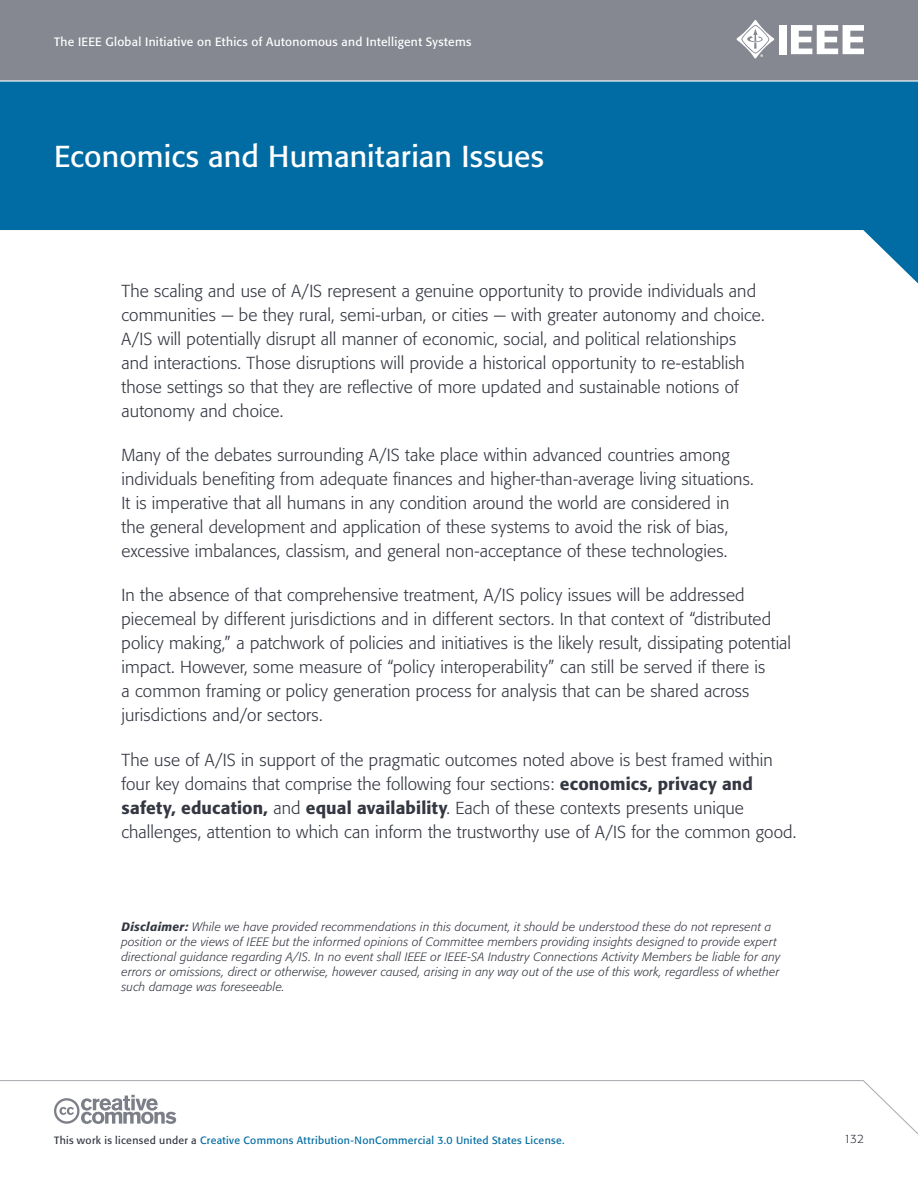
<style>
.page{position:relative;width:918px;height:1188px;background:#fff}
.page>*{position:absolute;margin:0;border:0;box-sizing:border-box;transform-origin:0 0}
.t1{font:30px "Formata";color:#fff}
.t2{font:300 17.25px/24px "Formata";letter-spacing:.005em;color:#343741}
.t3{font:italic 300 12px/15px "Formata";letter-spacing:.02em;color:#343741}
.t4{font:12px "Formata";letter-spacing:.025em;color:#fff}
.t5{font:300 12px "Formata";color:#343741}
.t6{font:10.5px "Formata";letter-spacing:.03em;color:#006ca3}
.s1{font-weight:500}
.s2{color:#343741}
</style>
<div class="page">
<div style="left:0;top:0;width:918px;height:81px;background:#868891"></div>
<svg style="left:0;top:82px;width:918px;height:201px;fill:#006ca3"></svg>
<svg style="left:0;top:1080px;width:918px;height:55px"></svg>
<hr style="left:0;top:80px;width:918px;height:2px;background:#fff">
<div style="left:779px;top:25px;width:8px;height:29px;background:#fff"></div>
<svg style="left:791px;top:25px;width:73px;height:29px"></svg>
<svg style="left:736px;top:20px;width:38px;height:38px"></svg>
<svg style="left:54px;top:1095px;width:122px;height:29px"></svg>
<p class="t4" style="left:54px;top:34px;width:419px">The IEEE Global Initiative on Ethics of Autonomous and Intelligent Systems</p>
<h1 class="t1" style="left:54px;top:138px;width:492px">Economics and Humanitarian Issues</h1>
<p class="t2" style="left:122px;top:279px;width:645px">The scaling and use of A/IS represent a genuine opportunity to provide individuals and communities — be they rural, semi-urban, or cities — with greater autonomy and choice.<br>A/IS will potentially disrupt all manner of economic, social, and political relationships and interactions. Those disruptions will provide a historical opportunity to re-establish those settings so that they are reflective of more updated and sustainable notions of autonomy and choice.</p>
<p class="t2" style="left:122px;top:443px;width:634px">Many of the debates surrounding A/IS take place within advanced countries among individuals benefiting from adequate finances and higher-than-average living situations.<br>It is imperative that all humans in any condition around the world are considered in the general development and application of these systems to avoid the risk of bias, excessive imbalances, classism, and general non-acceptance of these technologies.</p>
<p class="t2" style="left:122px;top:583px;width:671px">In the absence of that comprehensive treatment, A/IS policy issues will be addressed piecemeal by different jurisdictions and in different sectors. In that context of “distributed policy making,” a patchwork of policies and initiatives is the likely result, dissipating potential impact. However, some measure of “policy interoperability” can still be served if there is<br>a common framing or policy generation process for analysis that can be shared across jurisdictions and/or sectors.</p>
<p class="t2" style="left:122px;top:748px;width:676px">The use of A/IS in support of the pragmatic outcomes noted above is best framed within four key domains that comprise the following four sections: <span class="s1">economics, privacy and safety, education,</span> and <span class="s1">equal availability</span>. Each of these contexts presents unique challenges, attention to which can inform the trustworthy use of A/IS for the common good.</p>
<p class="t3" style="left:122px;top:919px;width:660px"><span class="s1">Disclaimer:</span> While we have provided recommendations in this document, it should be understood these do not represent a position or the views of IEEE but the informed opinions of Committee members providing insights designed to provide expert directional guidance regarding A/IS. In no event shall IEEE or IEEE-SA Industry Connections Activity Members be liable for any errors or omissions, direct or otherwise, however caused, arising in any way out of the use of this work, regardless of whether such damage was foreseeable.</p>
<p class="t6" style="left:54px;top:1133px;width:512px"><span class="s2">This work is licensed under a</span> Creative Commons Attribution-NonCommercial 3.0 United States License.</p>
<p class="t5" style="left:844px;top:1132px;width:22px">132</p>
</div>
